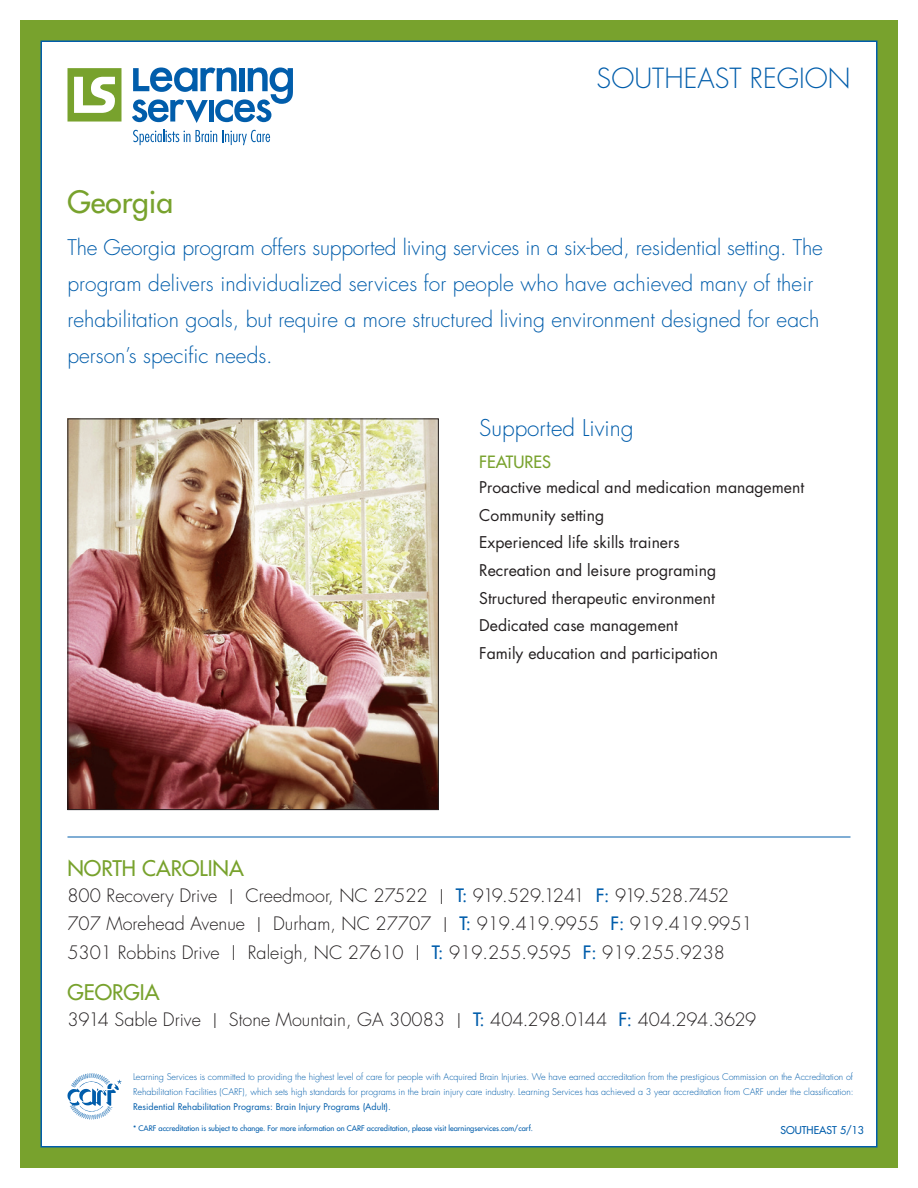
<style>
.page{position:relative;width:918px;height:1188px;background:#fff}
.page>*{position:absolute;margin:0;border:0;box-sizing:border-box;transform-origin:0 0}
.STATE{font:30px "Futura";color:#78a22d}
.REGION{font:300 27px "Futura";color:#015dab}
.HEADLINE{font:300 22.5px "Futura";color:#015dab}
.INTRO_COPY{font:300 21px/36px "Futura";color:#015dab}
.t1{font:21px "Futura";color:#78a22d}
.t2{font:300 18px "Futura";color:#231f20}
.SUBHEAD{font:16.5px "Futura";color:#78a22d}
.BULLET_COPY{font:15.75px "Futura";color:#231f20}
.t3{font:10.5px "Futura";color:#015dab}
.t4{font:300 9px/15px "Futura";color:#015dab;text-align:justify}
.t5{font:7.5px "Futura";color:#015dab}
.s1{font-weight:400;color:#015dab}
.s2{font-weight:400}
</style>
<div class="page">
<div style="left:20px;top:20px;width:878px;height:1148px;background:#78a22d"></div>
<div style="left:40px;top:40px;width:838px;height:1108px;background:#fff;border:2px solid #015dab"></div>
<img style="left:70px;top:420px;width:367px;height:388px">
<div style="left:68px;top:418px;width:371px;height:392px;border:1px solid #231f20"></div>
<svg style="left:132px;top:67px;width:161px;height:56px"></svg>
<svg style="left:133px;top:129px;width:137px;height:16px"></svg>
<svg style="left:68px;top:68px;width:54px;height:54px"></svg>
<svg style="left:67px;top:1073px;width:54px;height:47px"></svg>
<hr style="left:68px;top:837px;width:782px;height:1px;background:#015dab">
<p class="REGION" style="left:597px;top:61px;width:255px">SOUTHEAST REGION</p>
<p class="STATE" style="left:68px;top:182px;width:107px">Georgia</p>
<p class="INTRO_COPY" style="left:68px;top:230px;width:757px">The Georgia program offers supported living services in a six-bed, residential setting. The program delivers individualized services for people who have achieved many of their rehabilitation goals, but require a more structured living environment designed for each person’s specific needs.</p>
<p class="HEADLINE" style="left:479px;top:413px;width:156px">Supported Living</p>
<p class="SUBHEAD" style="left:479px;top:451px;width:73px">FEATURES</p>
<p class="BULLET_COPY" style="left:479px;top:476px;width:326px">Proactive medical and medication management</p>
<p class="BULLET_COPY" style="left:479px;top:504px;width:126px">Community setting</p>
<p class="BULLET_COPY" style="left:479px;top:532px;width:202px">Experienced life skills trainers</p>
<p class="BULLET_COPY" style="left:479px;top:559px;width:238px">Recreation and leisure programing</p>
<p class="BULLET_COPY" style="left:479px;top:587px;width:237px">Structured therapeutic environment</p>
<p class="BULLET_COPY" style="left:479px;top:615px;width:200px">Dedicated case management</p>
<p class="BULLET_COPY" style="left:479px;top:642px;width:240px">Family education and participation</p>
<p class="t1" style="left:68px;top:855px;width:178px">NORTH CAROLINA</p>
<p class="t2" style="left:68px;top:884px;width:663px">800 Recovery Drive | Creedmoor, NC 27522 | <span class="s1">T:</span> 919.529.1241 <span class="s1">F:</span> 919.528.7452</p>
<p class="t2" style="left:68px;top:912px;width:687px">707 Morehead Avenue | Durham, NC 27707 | <span class="s1">T:</span> 919.419.9955 <span class="s1">F:</span> 919.419.9951</p>
<p class="t2" style="left:68px;top:941px;width:659px">5301 Robbins Drive | Raleigh, NC 27610 | <span class="s1">T:</span> 919.255.9595 <span class="s1">F:</span> 919.255.9238</p>
<p class="t1" style="left:68px;top:978px;width:94px">GEORGIA</p>
<p class="t2" style="left:68px;top:1008px;width:690px">3914 Sable Drive | Stone Mountain, GA 30083 | <span class="s1">T:</span> 404.298.0144 <span class="s1">F:</span> 404.294.3629</p>
<p class="t4" style="left:133px;top:1070px;width:722px">Learning Services is committed to providing the highest level of care for people with Acquired Brain Injuries. We have earned accreditation from the prestigious Commission on the Accreditation of Rehabilitation Facilities (CARF), which sets high standards for programs in the brain injury care industry. Learning Services has achieved a 3 year accreditation from CARF under the classification:<br><span class="s2">Residential Rehabilitation Programs: Brain Injury Programs (Adult).</span></p>
<p class="t5" style="left:133px;top:1123px;width:401px">* CARF accreditation is subject to change. For more information on CARF accreditation, please visit learningservices.com/carf.</p>
<p class="t3" style="left:780px;top:1123px;width:85px">SOUTHEAST 5/13</p>
</div>
